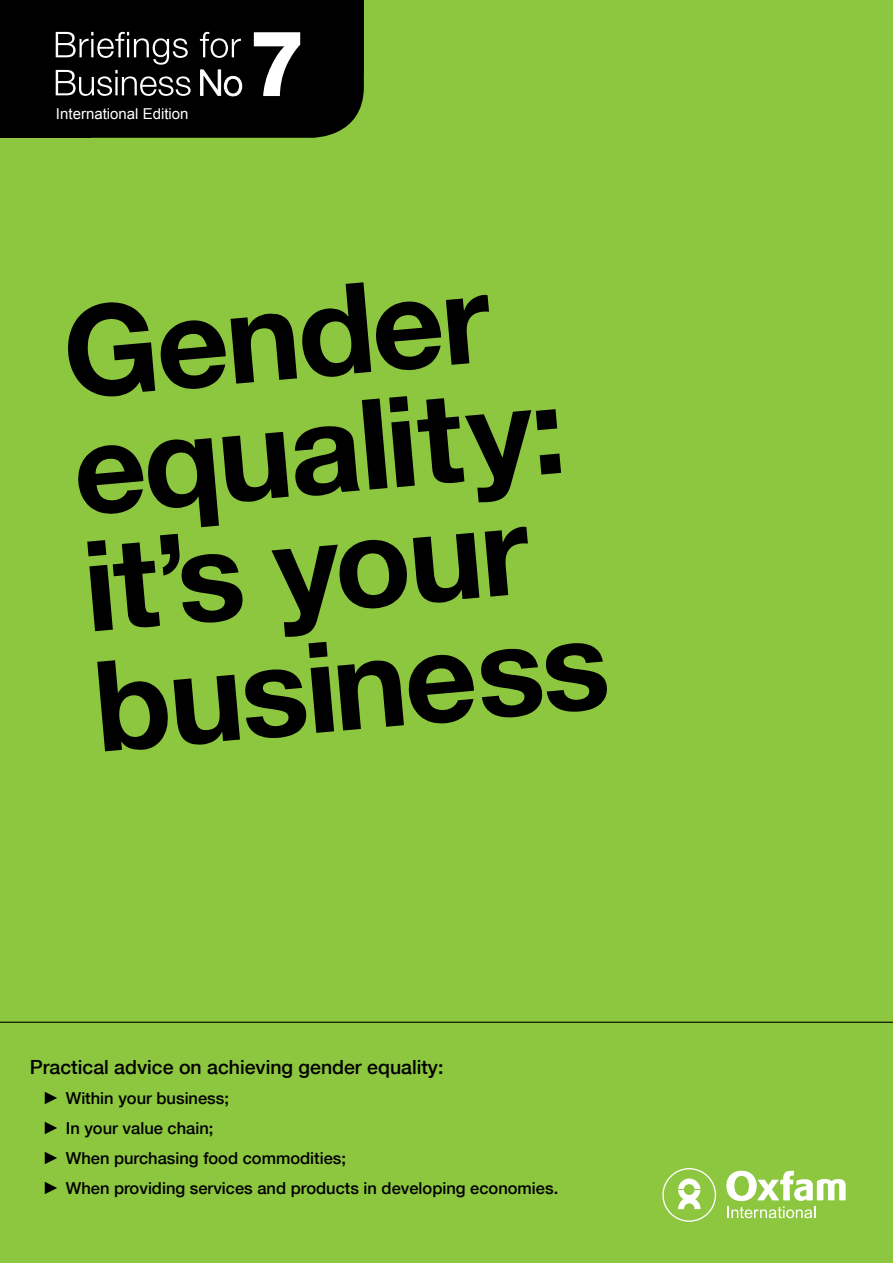
<style>
.page{position:relative;width:893px;height:1263px;background:#8dc63f}
.page>*{position:absolute;margin:0;border:0;box-sizing:border-box;transform-origin:0 0}
.t1{font:700 125.85px/118.2px "Helvetica Neue";color:#000}
.t2{font:800 91.5px "Helvetica Neue LT";color:#fff}
.t3{font:500 19.5px "Helvetica Neue";color:#000}
.t4{font:500 16.5px/30px "Helvetica Neue";color:#000}
.t5{font:15px "Arial";color:#fff}
</style>
<div class="page">
<svg style="left:662px;top:1168px;width:54px;height:54px"></svg>
<svg style="left:726px;top:1171px;width:120px;height:47px"></svg>
<div style="left:91px;top:72px;width:273px;height:66px;background:#000"></div>
<div style="left:0;top:0;width:91px;height:138px;background:#000"></div>
<div style="left:0;top:0;width:364px;height:72px;background:#000"></div>
<svg style="left:200px;top:32px;width:41px;height:26px"></svg>
<svg style="left:56px;top:32px;width:135px;height:64px"></svg>
<svg style="left:200px;top:70px;width:42px;height:26px"></svg>
<svg style="left:45px;top:1092px;width:12px;height:12px"></svg>
<svg style="left:45px;top:1122px;width:12px;height:12px"></svg>
<svg style="left:45px;top:1152px;width:12px;height:12px"></svg>
<svg style="left:45px;top:1182px;width:12px;height:12px"></svg>
<hr style="left:0;top:1022px;width:893px;height:1px;background:#000">
<p class="t5" style="left:56px;top:104px;width:134px">International Edition</p>
<h2 class="t2" style="left:248px;top:9px;width:59px">7</h2>
<h1 class="t1" style="left:58px;top:292px;width:517px;rotate:-5deg">Gender equality: it’s your business</h1>
<p class="t3" style="left:30px;top:1055px;width:415px">Practical advice on achieving gender equality:</p>
<p class="t4" style="left:66px;top:1083px;width:494px">Within your business;<br>In your value chain;<br>When purchasing food commodities;<br>When providing services and products in developing economies.</p>
</div>
